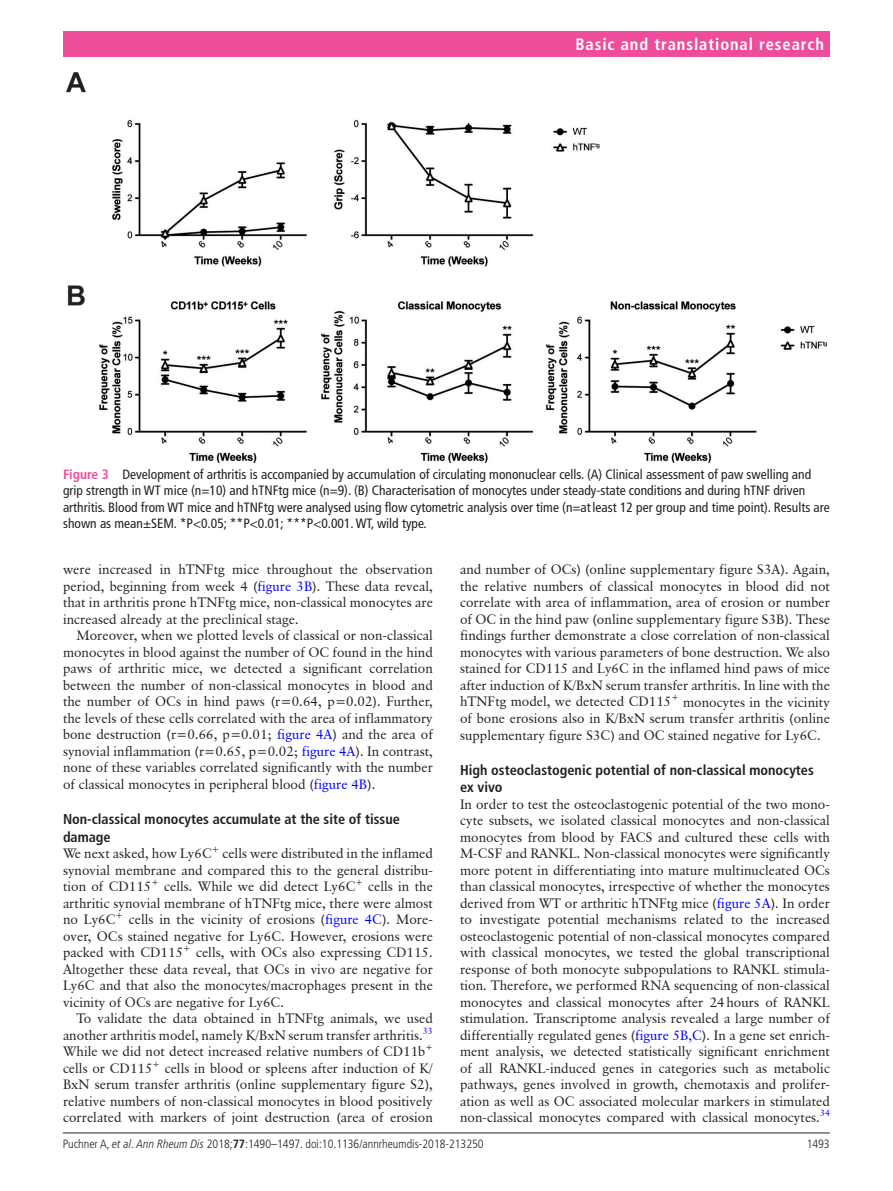
<style>
.page{position:relative;width:893px;height:1191px;background:#fff}
.page>*{position:absolute;margin:0;border:0;box-sizing:border-box;transform-origin:0 0}
.t1{font:700 condensed 16.5px "Frutiger LT Pro";letter-spacing:.055em;color:#fff}
.t2{font:700 condensed 14.25px/17.2px "Frutiger LT Pro";color:#231f20}
.t3{font:13.5px/16.5px "Classical Garamond BT";color:#231f20;text-align:justify}
.t4{font:condensed 13.5px/16.5px "Frutiger LT Pro";color:#231f20}
.t5{font:300 condensed 12px "Frutiger LT Pro";color:#231f20}
.t6{font:9px "Classical Garamond BT";color:#231f20}
.s1{font-weight:700;color:#ee4d9b}
.s2{color:#00f}
.s3{font-style:italic}
.s4{font-weight:700}
</style>
<div class="page">
<hr style="left:63px;top:1132px;width:767px;height:1px;background:#231f20">
<div style="left:63px;top:31px;width:767px;height:25px;background:#ee4d9b"></div>
<img style="left:67px;top:72px;width:759px;height:390px">
<p class="t1" style="left:575px;top:34px;width:250px">Basic and translational research</p>
<p class="t4" style="left:63px;top:466px;width:768px"><span class="s1">Figure 3</span> Development of arthritis is accompanied by accumulation of circulating mononuclear cells. (A) Clinical assessment of paw swelling and grip strength in WT mice (n=10) and hTNFtg mice (n=9). (B) Characterisation of monocytes under steady-state conditions and during hTNF driven arthritis. Blood from WT mice and hTNFtg were analysed using flow cytometric analysis over time (n=atleast 12 per group and time point). Results are shown as mean±SEM. *P&lt;0.05; **P&lt;0.01; ***P&lt;0.001. WT, wild type.</p>
<p class="t3" style="left:63px;top:561px;width:371px">were increased in hTNFtg mice throughout the observation period, beginning from week 4 (<span class="s2">figure 3B</span>). These data reveal, that in arthritis prone hTNFtg mice, non-classical monocytes are increased already at the preclinical stage.</p>
<p class="t3" style="left:63px;top:627px;width:371px;text-indent:14px">Moreover, when we plotted levels of classical or non-classical monocytes in blood against the number of OC found in the hind paws of arthritic mice, we detected a significant correlation between the number of non-classical monocytes in blood and the number of OCs in hind paws (r=0.64, p=0.02). Further, the levels of these cells correlated with the area of inflammatory bone destruction (r=0.66, p=0.01; <span class="s2">figure 4A</span>) and the area of synovial inflammation (r=0.65, p=0.02; <span class="s2">figure 4A</span>). In contrast, none of these variables correlated significantly with the number of classical monocytes in peripheral blood (<span class="s2">figure 4B</span>).</p>
<p class="t2" style="left:63px;top:810px;width:338px">Non-classical monocytes accumulate at the site of tissue damage</p>
<p class="t3" style="left:63px;top:845px;width:150px">We next asked, how Ly6C</p>
<p class="t6" style="left:212px;top:843px;width:9px">+</p>
<p class="t3" style="left:63px;top:845px;width:371px;text-indent:159px">cells were distributed in the inflamed synovial membrane and compared this to the general distribu&shy;tion of CD115<sup>+</sup> cells. While we did detect Ly6C</p>
<p class="t6" style="left:355px;top:876px;width:9px">+</p>
<p class="t3" style="left:63px;top:878px;width:371px;text-indent:305px">cells in the arthritic synovial membrane of hTNFtg mice, there were almost no Ly6C<sup>+</sup> cells in the vicinity of erosions (<span class="s2">figure 4C</span>). More&shy;over, OCs stained negative for Ly6C. However, erosions were packed with CD115<sup>+</sup> cells, with OCs also expressing CD115.<br>Altogether these data reveal, that OCs in vivo are negative for Ly6C and that also the monocytes/macrophages present in the vicinity of OCs are negative for Ly6C.</p>
<p class="t3" style="left:63px;top:1010px;width:371px;text-indent:14px">To validate the data obtained in hTNFtg animals, we used another arthritis model, namely K/BxN serum transfer arthritis.<sup>33<br></sup>While we did not detect increased relative numbers of CD11b<sup>+ </sup>cells or CD115<sup>+</sup> cells in blood or spleens after induction of K/ BxN serum transfer arthritis (online supplementary figure S2), relative numbers of non-classical monocytes in blood positively correlated with markers of joint destruction (area of erosion</p>
<p class="t3" style="left:460px;top:561px;width:371px">and number of OCs) (online supplementary figure S3A). Again, the relative numbers of classical monocytes in blood did not correlate with area of inflammation, area of erosion or number of OC in the hind paw (online supplementary figure S3B). These findings further demonstrate a close correlation of non-classical monocytes with various parameters of bone destruction. We also stained for CD115 and Ly6C in the inflamed hind paws of mice after induction of K/BxN serum transfer arthritis. In line with the hTNFtg model, we detected CD115<sup>+</sup> monocytes in the vicinity of bone erosions also in K/BxN serum transfer arthritis (online supplementary figure S3C) and OC stained negative for Ly6C.</p>
<p class="t2" style="left:460px;top:761px;width:355px">High osteoclastogenic potential of non-classical monocytes ex vivo</p>
<p class="t3" style="left:460px;top:795px;width:371px">In order to test the osteoclastogenic potential of the two mono&shy;cyte subsets, we isolated classical monocytes and non-classical monocytes from blood by FACS and cultured these cells with M-CSF and RANKL. Non-classical monocytes were significantly more potent in differentiating into mature multinucleated OCs than classical monocytes, irrespective of whether the monocytes derived from WT or arthritic hTNFtg mice (<span class="s2">figure 5A</span>). In order to investigate potential mechanisms related to the increased osteoclastogenic potential of non-classical monocytes compared with classical monocytes, we tested the global transcriptional response of both monocyte subpopulations to RANKL stimula&shy;tion. Therefore, we performed RNA sequencing of non-classical monocytes and classical monocytes after 24hours of RANKL stimulation. Transcriptome analysis revealed a large number of differentially regulated genes (<span class="s2">figure 5B,C</span>). In a gene set enrich&shy;ment analysis, we detected statistically significant enrichment of all RANKL-induced genes in categories such as metabolic pathways, genes involved in growth, chemotaxis and prolifer&shy;ation as well as OC associated molecular markers in stimulated non-classical monocytes compared with classical monocytes.<sup>34</sup></p>
<p class="t5" style="left:63px;top:1136px;width:422px">Puchner A, <span class="s3">et al</span>. <span class="s3">Ann Rheum Dis</span> 2018;<span class="s4">77</span>:1490–1497. doi:10.1136/annrheumdis-2018-213250</p>
<p class="t5" style="left:807px;top:1136px;width:25px">1493</p>
</div>
